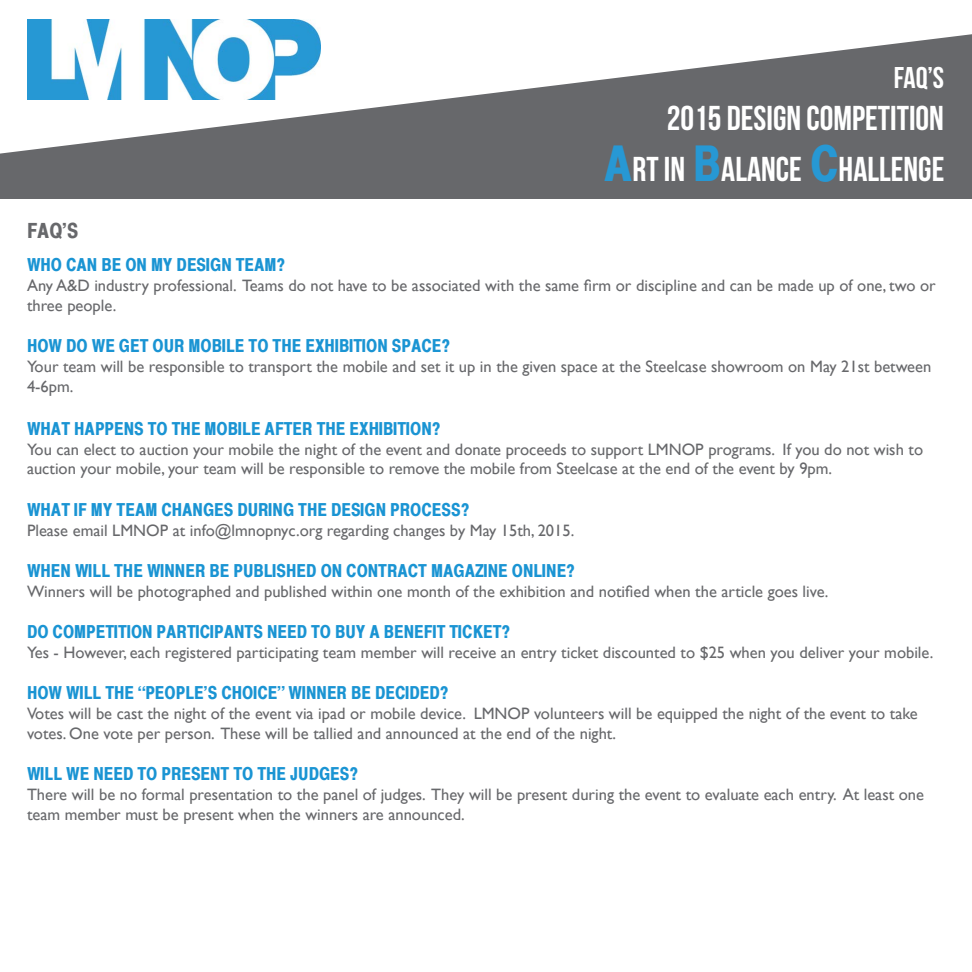
<style>
.page{position:relative;width:972px;height:972px;background:#fff}
.page>*{position:absolute;margin:0;border:0;box-sizing:border-box;transform-origin:0 0}
.t1{font:34.5px "Bebas Neue";color:#fff}
.t2{font:30px "Bebas Neue";color:#fff}
.t3{font:700 21px "Xerox Sans Serif Narrow FC";color:#67686b}
.t4{font:700 18px "Xerox Sans Serif Narrow FC";color:#1a94d3}
.t5{font:16.5px/19.8px "Gill Sans";color:#67686b}
.s1{font-family:"Xerox Sans Serif Narrow FC";font-weight:700;font-size:49.5px;color:#2798d4}
</style>
<div class="page">
<svg style="left:0;top:34px;width:972px;height:165px;fill:#67686b"></svg>
<img style="left:27px;top:20px;width:293px;height:79px">
<h2 class="t2" style="left:894px;top:61px;width:52px">FAQ’S</h2>
<h1 class="t1" style="left:667px;top:99px;width:279px">2015 DESIGN COMPETITION</h1>
<p class="t3" style="left:27px;top:217px;width:53px">FAQ’S</p>
<h1 class="t1" style="left:604px;top:150px;width:342px"><span class="s1">A</span>RT IN <span class="s1">B</span>ALANCE <span class="s1">C</span>HALLENGE</h1>
<p class="t4" style="left:27px;top:254px;width:260px">WHO CAN BE ON MY DESIGN TEAM?</p>
<p class="t5" style="left:27px;top:276px;width:910px">Any A&amp;D industry professional. Teams do not have to be associated with the same firm or discipline and can be made up of one, two or three people.</p>
<p class="t4" style="left:27px;top:335px;width:425px">HOW DO WE GET OUR MOBILE TO THE EXHIBITION SPACE?</p>
<p class="t5" style="left:27px;top:357px;width:906px">Your team will be responsible to transport the mobile and set it up in the given space at the Steelcase showroom on May 21st between<br>4-6pm.</p>
<p class="t4" style="left:27px;top:417px;width:415px">WHAT HAPPENS TO THE MOBILE AFTER THE EXHIBITION?</p>
<p class="t5" style="left:27px;top:439px;width:898px">You can elect to auction your mobile the night of the event and donate proceeds to support LMNOP programs. If you do not wish to auction your mobile, your team will be responsible to remove the mobile from Steelcase at the end of the event by 9pm.</p>
<p class="t4" style="left:27px;top:498px;width:444px">WHAT IF MY TEAM CHANGES DURING THE DESIGN PROCESS?</p>
<p class="t5" style="left:27px;top:520px;width:549px">Please email LMNOP at info@lmnopnyc.org regarding changes by May 15th, 2015.</p>
<p class="t4" style="left:27px;top:560px;width:550px">WHEN WILL THE WINNER BE PUBLISHED ON CONTRACT MAGAZINE ONLINE?</p>
<p class="t5" style="left:27px;top:582px;width:803px">Winners will be photographed and published within one month of the exhibition and notified when the article goes live.</p>
<p class="t4" style="left:27px;top:621px;width:485px">DO COMPETITION PARTICIPANTS NEED TO BUY A BENEFIT TICKET?</p>
<p class="t5" style="left:27px;top:643px;width:908px">Yes - However, each registered participating team member will receive an entry ticket discounted to $25 when you deliver your mobile.</p>
<p class="t4" style="left:27px;top:682px;width:423px">HOW WILL THE “PEOPLE’S CHOICE” WINNER BE DECIDED?</p>
<p class="t5" style="left:27px;top:704px;width:892px">Votes will be cast the night of the event via ipad or mobile device. LMNOP volunteers will be equipped the night of the event to take votes. One vote per person. These will be tallied and announced at the end of the night.</p>
<p class="t4" style="left:27px;top:763px;width:333px">WILL WE NEED TO PRESENT TO THE JUDGES?</p>
<p class="t5" style="left:27px;top:785px;width:899px">There will be no formal presentation to the panel of judges. They will be present during the event to evaluate each entry. At least one team member must be present when the winners are announced.</p>
</div>
